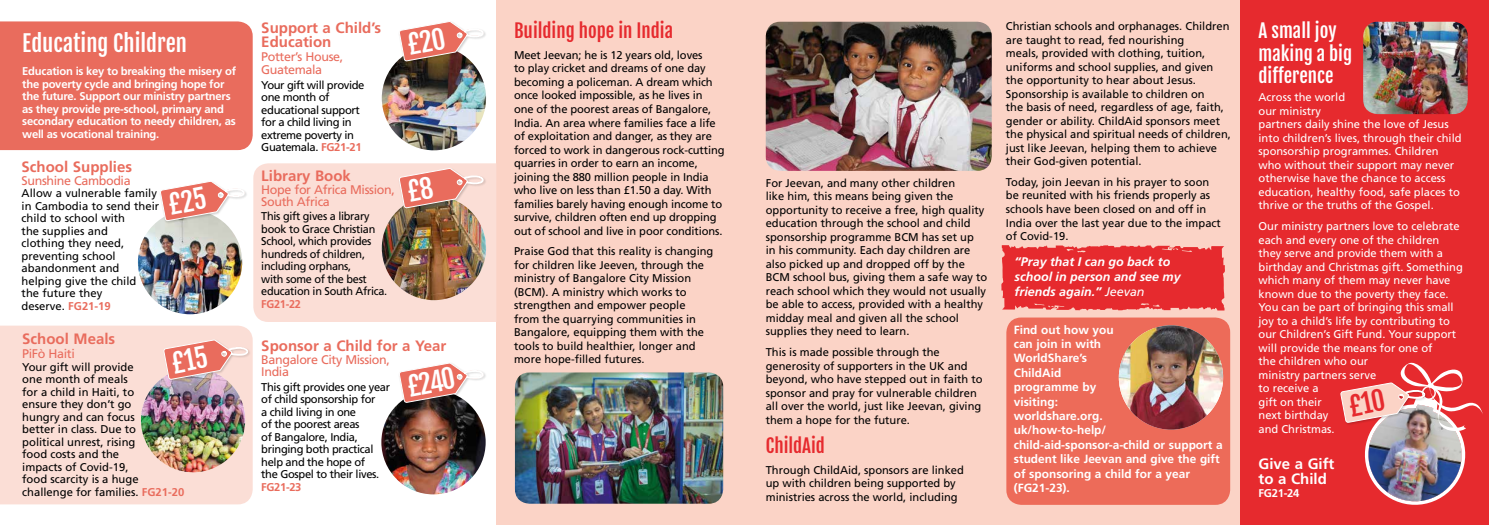
<style>
.page{position:relative;width:1489px;height:525px;background:#fff}
.page>*{position:absolute;margin:0;border:0;box-sizing:border-box;transform-origin:0 0}
.t1{font:26.25px "Fjalla One";color:#fff}
.t2{font:22.5px "Fjalla One";color:#fff}
.t3{font:18.75px/22.5px "Fjalla One";color:#fff}
.t4{font:18.75px "Fjalla One";color:#e62a2e}
.t5{font:700 15px/13.8px "Frutiger";color:#e96c5d}
.t6{font:700 15px/15px "Frutiger";color:#fff}
.t7{font:12.5px/12.5px "Frutiger";letter-spacing:-.03em;color:#e96c5d}
.t8{font:italic 700 12.5px/15px "Frutiger";color:#fff}
.t9{font:700 11.88px/14.4px "Frutiger";color:#fff}
.t10{font:11.25px/13.5px "Frutiger";color:#000}
.t11{font:11.25px/13.5px "Frutiger";color:#fff}
.t12{font:700 11.25px/12.5px "Frutiger";letter-spacing:-.02em;color:#fff}
.t13{font:11.25px/12.5px "Frutiger";letter-spacing:-.03em;color:#000}
.t14{font:11.25px/12.5px "Frutiger";letter-spacing:-.025em;color:#000}
.t15{font:11.25px/12.5px "Frutiger";letter-spacing:-.035em;color:#000}
.t16{font:700 11.25px "Frutiger";letter-spacing:-.03em;color:#e96c5d}
.s1{font-weight:700;color:#e96c5d}
.s2{font-weight:400}
</style>
<div class="page">
<div style="left:496px;top:0;width:755px;height:524px;background:#fbd3c6"></div>
<div style="left:253px;top:163px;width:243px;height:159px;background:#fbded6"></div>
<div style="left:0;top:325px;width:253px;height:179px;background:#fbded6"></div>
<div style="left:0;top:21px;width:253px;height:129px;background:#e96c5d"></div>
<img style="left:381px;top:390px;width:104px;height:104px;border-radius:52px">
<div style="left:398px;top:361px;width:88px;height:44px;background:#000;opacity:.2"></div>
<svg style="left:399px;top:362px;width:84px;height:40px"></svg>
<img style="left:138px;top:210px;width:104px;height:104px;border-radius:52px">
<img style="left:382px;top:196px;width:104px;height:104px;border-radius:52px">
<img style="left:141px;top:368px;width:104px;height:104px;border-radius:52px">
<div style="left:398px;top:167px;width:88px;height:44px;background:#000;opacity:.2"></div>
<img style="left:382px;top:46px;width:104px;height:104px;border-radius:52px">
<div style="left:398px;top:20px;width:88px;height:44px;background:#000;opacity:.2"></div>
<div style="left:163px;top:338px;width:88px;height:44px;background:#000;opacity:.2"></div>
<img style="left:515px;top:372px;width:208px;height:131px">
<img style="left:765px;top:22px;width:226px;height:149px">
<div style="left:1006px;top:317px;width:224px;height:187px;background:#ed6b59;border-radius:15px"></div>
<svg style="left:1001px;top:245px;width:224px;height:66px"></svg>
<img style="left:1118px;top:325px;width:104px;height:104px;border-radius:52px">
<div style="left:159px;top:180px;width:88px;height:44px;background:#000;opacity:.2"></div>
<div style="left:1240px;top:0;width:248px;height:524px;background:#e62a2e"></div>
<img style="left:1363px;top:22px;width:104px;height:92px">
<svg style="left:399px;top:168px;width:84px;height:40px"></svg>
<svg style="left:399px;top:21px;width:84px;height:40px"></svg>
<svg style="left:164px;top:339px;width:84px;height:40px"></svg>
<svg style="left:160px;top:181px;width:84px;height:40px"></svg>
<img style="left:1340px;top:362px;width:142px;height:143px">
<h2 class="t2" style="left:22px;top:29px;width:166px">Educating Children</h2>
<p class="t12" style="left:22px;top:65px;width:215px">Education is key to breaking the misery of the poverty cycle and bringing hope for the future. Support our ministry partners as they provide pre-school, primary and secondary education to needy children, as well as vocational training.</p>
<h3 class="t5" style="left:22px;top:160px;width:112px">School Supplies</h3>
<p class="t7" style="left:22px;top:174px;width:110px">Sunshine Cambodia</p>
<p class="t10" style="left:22px;top:187px;width:139px;line-height:12.5px">Allow a vulnerable family in Cambodia to send their child to school with<br>the supplies and<br>clothing they need, preventing school abandonment and helping give the child<br>the future they<br>deserve. <span class="s1">FG21-19</span></p>
<h3 class="t5" style="left:22px;top:332px;width:94px">School Meals</h3>
<p class="t7" style="left:22px;top:347px;width:54px">PiFò Haiti</p>
<p class="t10" style="left:22px;top:360px;width:163px;line-height:12.5px">Your gift will provide<br>one month of meals<br>for a child in Haiti, to<br>ensure they don’t go<br>hungry and can focus<br>better in class. Due to<br>political unrest, rising<br>food costs and the<br>impacts of Covid-19,<br>food scarcity is a huge challenge for families. <span class="s1">FG21-20</span></p>
<h3 class="t5" style="left:261px;top:21px;width:121px">Support a Child’s<br>Education</h3>
<p class="t7" style="left:261px;top:49px;width:83px;line-height:13.8px">Potter’s House,<br>Guatemala</p>
<p class="t15" style="left:261px;top:78px;width:105px">Your gift will provide one month of educational support for a child living in extreme poverty in<br>Guatemala. <span class="s1">FG21-21</span></p>
<h3 class="t5" style="left:261px;top:169px;width:91px">Library Book</h3>
<p class="t7" style="left:261px;top:183px;width:135px">Hope for Africa Mission,<br>South Africa</p>
<p class="t14" style="left:261px;top:210px;width:127px">This gift gives a library book to Grace Christian<br>School, which provides hundreds of children, including orphans,<br>with some of the best education in South Africa.</p>
<p class="t16" style="left:261px;top:297px;width:41px">FG21-22</p>
<h3 class="t5" style="left:261px;top:339px;width:186px">Sponsor a Child for a Year</h3>
<p class="t7" style="left:261px;top:353px;width:130px">Bangalore City Mission,<br>India</p>
<p class="t13" style="left:261px;top:380px;width:130px">This gift provides one year of child sponsorship for<br>a child living in one<br>of the poorest areas<br>of Bangalore, India, bringing both practical help and the hope of<br>the Gospel to their lives.</p>
<p class="t16" style="left:261px;top:480px;width:42px">FG21-23</p>
<h1 class="t1" style="left:405px;top:370px;width:49px;rotate:-11deg">£240</h1>
<h3 class="t4" style="left:514px;top:19px;width:161px">Building hope in India</h3>
<p class="t10" style="left:514px;top:48px;width:212px">Meet Jeevan; he is 12 years old, loves<br>to play cricket and dreams of one day becoming a policeman. A dream which once looked impossible, as he lives in one of the poorest areas of Bangalore, India. An area where families face a life of exploitation and danger, as they are forced to work in dangerous rock-cutting quarries in order to earn an income, joining the 880 million people in India who live on less than £1.50 a day. With families barely having enough income to survive, children often end up dropping out of school and live in poor conditions.</p>
<p class="t10" style="left:514px;top:244px;width:201px">Praise God that this reality is changing for children like Jeeven, through the ministry of Bangalore City Mission (BCM). A ministry which works to strengthen and empower people from the quarrying communities in Bangalore, equipping them with the tools to build healthier, longer and more hope-filled futures.</p>
<p class="t10" style="left:765px;top:176px;width:223px">For Jeevan, and many other children<br>like him, this means being given the opportunity to receive a free, high quality education through the school and child sponsorship programme BCM has set up<br>in his community. Each day children are also picked up and dropped off by the BCM school bus, giving them a safe way to reach school which they would not usually be able to access, provided with a healthy midday meal and given all the school supplies they need to learn.</p>
<p class="t10" style="left:765px;top:345px;width:218px">This is made possible through the generosity of supporters in the UK and beyond, who have stepped out in faith to sponsor and pray for vulnerable children all over the world, just like Jeevan, giving them a hope for the future.</p>
<h3 class="t4" style="left:765px;top:434px;width:61px">ChildAid</h3>
<p class="t10" style="left:765px;top:463px;width:200px">Through ChildAid, sponsors are linked up with children being supported by ministries across the world, including</p>
<p class="t10" style="left:1005px;top:19px;width:226px">Christian schools and orphanages. Children are taught to read, fed nourishing<br>meals, provided with clothing, tuition, uniforms and school supplies, and given the opportunity to hear about Jesus.<br>Sponsorship is available to children on<br>the basis of need, regardless of age, faith, gender or ability. ChildAid sponsors meet the physical and spiritual needs of children, just like Jeevan, helping them to achieve their God-given potential.</p>
<p class="t10" style="left:1005px;top:175px;width:216px">Today, join Jeevan in his prayer to soon be reunited with his friends properly as schools have been closed on and off in India over the last year due to the impact of Covid-19.</p>
<p class="t8" style="left:1014px;top:254px;width:167px">“Pray that I can go back to school in person and see my friends again.” <span class="s2">Jeevan</span></p>
<p class="t9" style="left:1013px;top:322px;width:210px">Find out how you<br>can join in with<br>WorldShare’s<br>ChildAid<br>programme by<br>visiting:<br>worldshare.org.<br>uk/how-to-help/ child-aid-sponsor-a-child or support a student like Jeevan and give the gift of sponsoring a child for a year (FG21-23).</p>
<h3 class="t3" style="left:1258px;top:19px;width:95px">A small joy making a big difference</h3>
<p class="t11" style="left:1258px;top:90px;width:204px">Across the world<br>our ministry<br>partners daily shine the love of Jesus into children’s lives, through their child sponsorship programmes. Children who without their support may never otherwise have the chance to access education, healthy food, safe places to thrive or the truths of the Gospel.</p>
<p class="t11" style="left:1258px;top:219px;width:206px">Our ministry partners love to celebrate each and every one of the children they serve and provide them with a birthday and Christmas gift. Something which many of them may never have known due to the poverty they face.<br>You can be part of bringing this small joy to a child’s life by contributing to our Children’s Gift Fund. Your support will provide the means for one of<br>the children who our<br>ministry partners serve<br>to receive a<br>gift on their<br>next birthday<br>and Christmas.</p>
<h3 class="t6" style="left:1258px;top:456px;width:77px">Give a Gift to a Child</h3>
<p class="t12" style="left:1258px;top:486px;width:42px">FG21-24</p>
</div>
